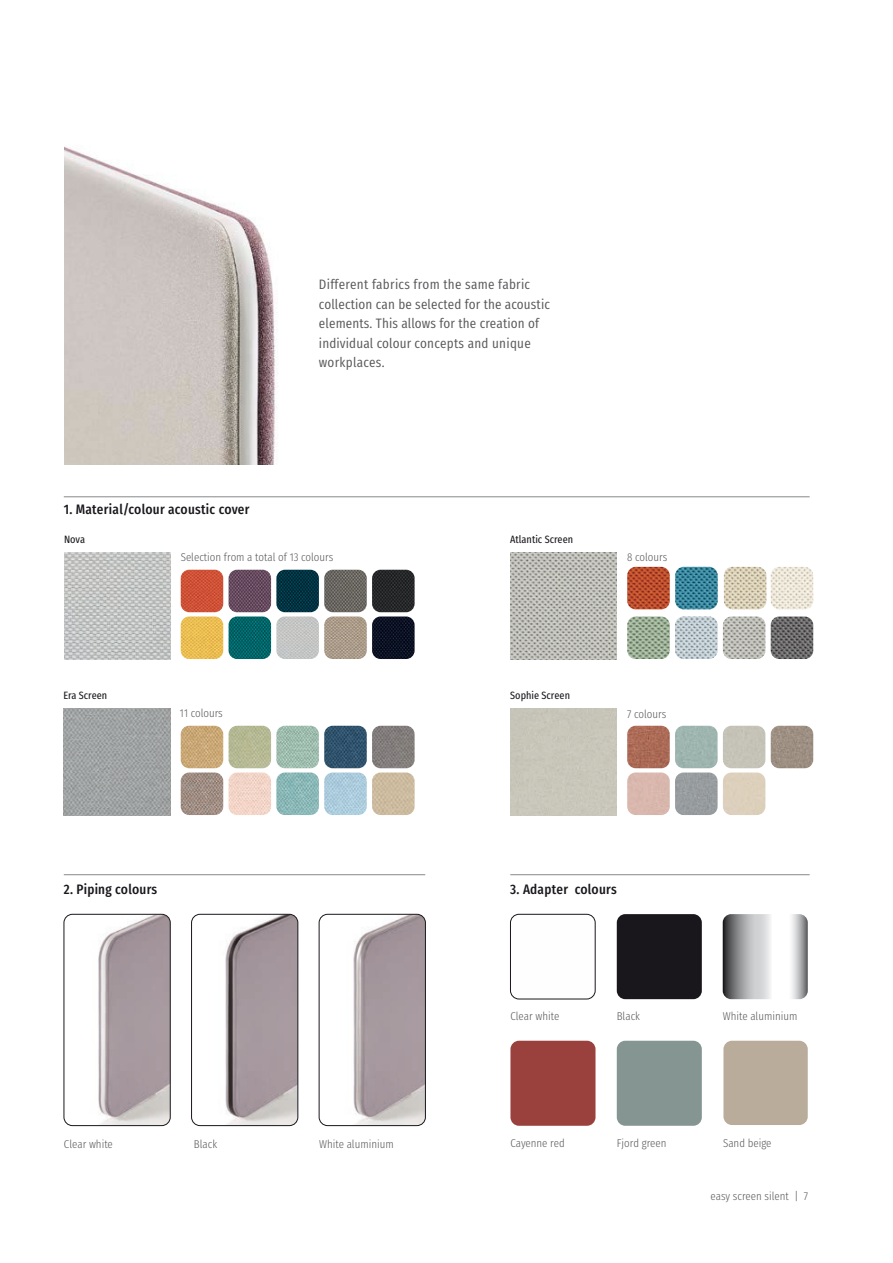
<style>
.page{position:relative;width:893px;height:1263px;background:#fff}
.page>*{position:absolute;margin:0;border:0;box-sizing:border-box;transform-origin:0 0}
.t1{font:13.5px/19.5px "Sedus Text Condensed";letter-spacing:.01em;color:#58585a}
.t2{font:700 13.5px "Sedus Text Condensed";letter-spacing:.02em;color:#1a171c}
.t3{font:300 11.25px "Sedus Text Condensed";color:#58585a}
.t4{font:500 10.5px "Sedus Text Condensed";color:#1a171c}
</style>
<div class="page">
<img style="left:510px;top:553px;width:107px;height:106px">
<img style="left:64px;top:553px;width:106px;height:106px">
<div style="left:510px;top:709px;width:107px;height:106px;background:#c8c5ba"></div>
<div style="left:723px;top:1041px;width:85px;height:84px;background:#baac9b"></div>
<div style="left:510px;top:914px;width:85px;height:85px;border:1px solid #1a171c;border-radius:9px"></div>
<div style="left:510px;top:1041px;width:85px;height:85px;background:#9a413e"></div>
<svg style="left:723px;top:914px;width:85px;height:85px"></svg>
<div style="left:617px;top:914px;width:85px;height:85px;background:#1a171c;border-radius:9px"></div>
<div style="left:617px;top:1041px;width:85px;height:85px;background:#849592"></div>
<img style="left:192px;top:914px;width:106px;height:211px">
<div style="left:191px;top:914px;width:107px;height:212px;border:1px solid #1a171c;border-radius:9px"></div>
<img style="left:64px;top:914px;width:106px;height:211px">
<div style="left:64px;top:914px;width:106px;height:212px;border:1px solid #1a171c;border-radius:9px"></div>
<img style="left:319px;top:914px;width:106px;height:211px">
<div style="left:319px;top:914px;width:107px;height:212px;border:1px solid #1a171c;border-radius:9px"></div>
<img style="left:64px;top:709px;width:106px;height:106px">
<img style="left:64px;top:146px;width:214px;height:319px">
<img style="left:771px;top:726px;width:42px;height:42px">
<img style="left:675px;top:726px;width:43px;height:42px">
<img style="left:627px;top:726px;width:43px;height:42px">
<div style="left:723px;top:726px;width:42px;height:42px;background:#c6c3b7"></div>
<div style="left:723px;top:772px;width:42px;height:43px;background:#ddd0bc"></div>
<img style="left:675px;top:772px;width:43px;height:43px">
<img style="left:627px;top:772px;width:43px;height:43px">
<img style="left:723px;top:616px;width:42px;height:43px">
<img style="left:675px;top:616px;width:43px;height:43px">
<img style="left:627px;top:616px;width:43px;height:43px">
<img style="left:771px;top:616px;width:42px;height:43px">
<img style="left:724px;top:567px;width:42px;height:42px">
<img style="left:771px;top:567px;width:42px;height:42px">
<img style="left:675px;top:567px;width:43px;height:42px">
<img style="left:627px;top:567px;width:43px;height:42px">
<img style="left:276px;top:616px;width:43px;height:43px">
<img style="left:229px;top:616px;width:42px;height:43px">
<img style="left:372px;top:616px;width:43px;height:43px">
<img style="left:181px;top:616px;width:42px;height:43px">
<img style="left:324px;top:616px;width:43px;height:43px">
<img style="left:372px;top:570px;width:43px;height:42px">
<img style="left:229px;top:570px;width:42px;height:42px">
<img style="left:324px;top:570px;width:43px;height:42px">
<img style="left:181px;top:570px;width:42px;height:42px">
<img style="left:276px;top:570px;width:43px;height:42px">
<img style="left:372px;top:772px;width:43px;height:43px">
<img style="left:229px;top:772px;width:42px;height:43px">
<img style="left:181px;top:772px;width:42px;height:43px">
<img style="left:276px;top:772px;width:43px;height:43px">
<img style="left:324px;top:772px;width:43px;height:43px">
<img style="left:324px;top:726px;width:43px;height:42px">
<img style="left:276px;top:726px;width:43px;height:42px">
<img style="left:181px;top:726px;width:42px;height:42px">
<img style="left:229px;top:726px;width:42px;height:42px">
<img style="left:372px;top:726px;width:43px;height:42px">
<hr style="left:64px;top:496px;width:746px;height:1px;background:#87888a">
<hr style="left:64px;top:874px;width:361px;height:1px;background:#87888a">
<hr style="left:510px;top:874px;width:300px;height:1px;background:#87888a">
<p class="t1" style="left:319px;top:273px;width:233px">Different fabrics from the same fabric collection can be selected for the acoustic elements. This allows for the creation of individual colour concepts and unique workplaces.</p>
<p class="t2" style="left:64px;top:496px;width:187px">1. Material/colour acoustic cover</p>
<p class="t4" style="left:64px;top:529px;width:23px">Nova</p>
<p class="t4" style="left:510px;top:529px;width:64px">Atlantic Screen</p>
<p class="t3" style="left:181px;top:547px;width:154px">Selection from a total of 13 colours</p>
<p class="t3" style="left:627px;top:547px;width:42px">8 colours</p>
<p class="t4" style="left:63px;top:685px;width:45px">Era Screen</p>
<p class="t4" style="left:510px;top:685px;width:61px">Sophie Screen</p>
<p class="t3" style="left:180px;top:703px;width:44px">11 colours</p>
<p class="t3" style="left:627px;top:704px;width:41px">7 colours</p>
<p class="t2" style="left:64px;top:877px;width:95px">2. Piping colours</p>
<p class="t2" style="left:510px;top:877px;width:108px">3. Adapter colours</p>
<p class="t3" style="left:510px;top:1006px;width:50px">Clear white</p>
<p class="t3" style="left:617px;top:1006px;width:25px">Black</p>
<p class="t3" style="left:723px;top:1006px;width:76px">White aluminium</p>
<p class="t3" style="left:64px;top:1133px;width:50px">Clear white</p>
<p class="t3" style="left:194px;top:1133px;width:25px">Black</p>
<p class="t3" style="left:319px;top:1133px;width:76px">White aluminium</p>
<p class="t3" style="left:510px;top:1132px;width:56px">Cayenne red</p>
<p class="t3" style="left:617px;top:1132px;width:51px">Fjord green</p>
<p class="t3" style="left:723px;top:1132px;width:50px">Sand beige</p>
<p class="t3" style="left:710px;top:1186px;width:99px">easy screen silent | 7</p>
</div>
